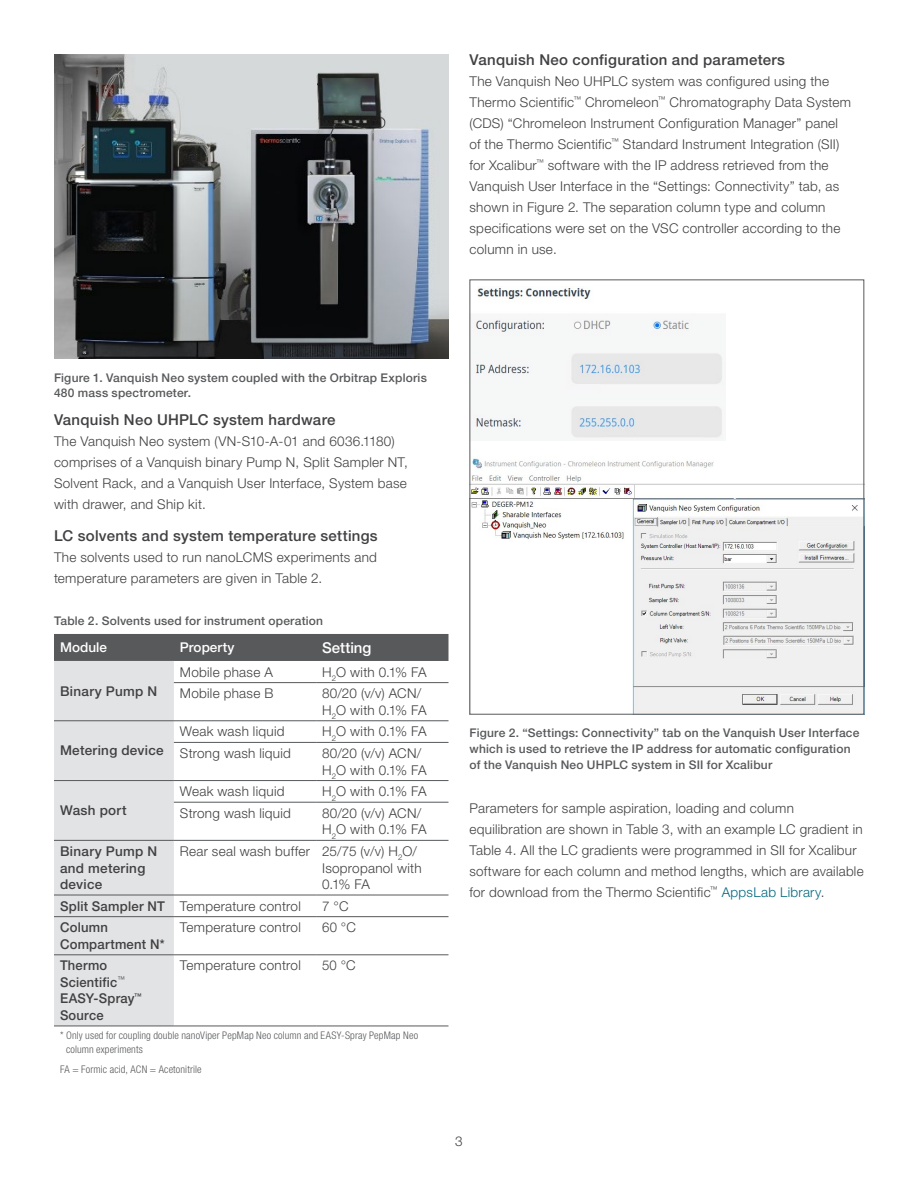
<style>
.page{position:relative;width:918px;height:1188px;background:#fff}
.page>*{position:absolute;margin:0;border:0;box-sizing:border-box;transform-origin:0 0}
.t1{font:500 15px "Helvetica Neue LTW1 G";letter-spacing:.02em;color:#414042}
.t2{font:500 15px "Helvetica Neue LTW1 G";color:#fff}
.t3{font:300 13.5px/21px "Helvetica Neue LTW1 G";letter-spacing:.02em;color:#414042}
.t4{font:500 13.5px/16.5px "Helvetica Neue LTW1 G";letter-spacing:.02em;color:#414042}
.t5{font:500 13.5px/16.5px "Helvetica Neue LTW1 G";letter-spacing:.02em;color:#414042;scale:.96 1}
.t6{font:500 13.5px "Helvetica Neue LTW1 G";letter-spacing:.005em;color:#fff}
.t7{font:500 12px/15.8px "Helvetica Neue LTW1 G";letter-spacing:.015em;color:#58595b}
.t8{font:300 condensed 10.5px/13.5px "Helvetica Neue LTW1 G";letter-spacing:.015em;color:#58595b}
.s1{font-weight:500}
.s2{color:#006880}
</style>
<div class="page">
<img style="left:54px;top:54px;width:395px;height:305px">
<div style="left:54px;top:634px;width:395px;height:27px;background:#58595b"></div>
<div style="left:54px;top:661px;width:120px;height:365px;background:#e2e3e4"></div>
<hr style="left:316px;top:802px;width:133px;height:1px;background:#58595b">
<hr style="left:54px;top:840px;width:120px;height:1px;background:#58595b">
<hr style="left:316px;top:840px;width:133px;height:1px;background:#58595b">
<hr style="left:54px;top:895px;width:120px;height:1px;background:#58595b">
<hr style="left:174px;top:895px;width:142px;height:1px;background:#58595b">
<hr style="left:316px;top:895px;width:133px;height:1px;background:#58595b">
<hr style="left:54px;top:916px;width:120px;height:1px;background:#58595b">
<hr style="left:174px;top:916px;width:142px;height:1px;background:#58595b">
<hr style="left:316px;top:916px;width:133px;height:1px;background:#58595b">
<hr style="left:54px;top:955px;width:120px;height:1px;background:#58595b">
<hr style="left:174px;top:955px;width:142px;height:1px;background:#58595b">
<hr style="left:316px;top:955px;width:133px;height:1px;background:#58595b">
<hr style="left:54px;top:721px;width:120px;height:1px;background:#58595b">
<hr style="left:174px;top:682px;width:142px;height:1px;background:#58595b">
<hr style="left:316px;top:682px;width:133px;height:1px;background:#58595b">
<hr style="left:174px;top:721px;width:142px;height:1px;background:#58595b">
<hr style="left:316px;top:721px;width:133px;height:1px;background:#58595b">
<hr style="left:174px;top:742px;width:142px;height:1px;background:#58595b">
<hr style="left:174px;top:780px;width:142px;height:1px;background:#58595b">
<hr style="left:174px;top:802px;width:142px;height:1px;background:#58595b">
<hr style="left:316px;top:742px;width:133px;height:1px;background:#58595b">
<hr style="left:54px;top:780px;width:120px;height:1px;background:#58595b">
<hr style="left:316px;top:780px;width:133px;height:1px;background:#58595b">
<hr style="left:174px;top:840px;width:142px;height:1px;background:#58595b">
<hr style="left:54px;top:1026px;width:120px;height:1px;background:#58595b">
<hr style="left:174px;top:1026px;width:142px;height:1px;background:#58595b">
<hr style="left:316px;top:1026px;width:133px;height:1px;background:#58595b">
<img style="left:472px;top:286px;width:251px;height:153px">
<img style="left:472px;top:458px;width:390px;height:255px">
<p class="t1" style="left:470px;top:50px;width:317px">Vanquish Neo configuration and parameters</p>
<p class="t3" style="left:469px;top:70px;width:383px">The Vanquish Neo UHPLC system was configured using the Thermo Scientific<sup>™</sup> Chromeleon<sup>™</sup> Chromatography Data System (CDS) “Chromeleon Instrument Configuration Manager” panel of the Thermo Scientific<sup>™</sup> Standard Instrument Integration (SII) for Xcalibur<sup>™</sup> software with the IP address retrieved from the Vanquish User Interface in the “Settings: Connectivity” tab, as shown in Figure 2. The separation column type and column specifications were set on the VSC controller according to the column in use.</p>
<p class="t7" style="left:54px;top:370px;width:374px">Figure 1. Vanquish Neo system coupled with the Orbitrap Exploris<br>480 mass spectrometer.</p>
<p class="t1" style="left:54px;top:411px;width:283px">Vanquish Neo UHPLC system hardware</p>
<p class="t3" style="left:54px;top:431px;width:355px">The Vanquish Neo system (VN-S10-A-01 and 6036.1180) comprises of a Vanquish binary Pump N, Split Sampler NT, Solvent Rack, and a Vanquish User Interface, System base with drawer, and Ship kit.</p>
<p class="t1" style="left:54px;top:526px;width:325px">LC solvents and system temperature settings</p>
<p class="t3" style="left:54px;top:546px;width:325px">The solvents used to run nanoLCMS experiments and temperature parameters are given in Table 2.</p>
<p class="t7" style="left:54px;top:613px;width:271px">Table 2. Solvents used for instrument operation</p>
<p class="t6" style="left:60px;top:639px;width:48px">Module</p>
<p class="t6" style="left:180px;top:639px;width:56px">Property</p>
<p class="t2" style="left:322px;top:638px;width:51px">Setting</p>
<p class="t4" style="left:60px;top:683px;width:99px">Binary Pump N</p>
<p class="t3" style="left:180px;top:661px;width:95px">Mobile phase A</p>
<p class="t3" style="left:322px;top:661px;width:106px">H<sub>2</sub>O with 0.1% FA</p>
<p class="t3" style="left:180px;top:683px;width:95px">Mobile phase B</p>
<p class="t3" style="left:322px;top:685px;width:106px;line-height:16.5px">80/20 (v/v) ACN/<br>H<sub>2</sub>O with 0.1% FA</p>
<p class="t4" style="left:60px;top:742px;width:105px">Metering device</p>
<p class="t4" style="left:60px;top:802px;width:68px">Wash port</p>
<p class="t3" style="left:180px;top:721px;width:106px">Weak wash liquid</p>
<p class="t3" style="left:322px;top:721px;width:106px">H<sub>2</sub>O with 0.1% FA</p>
<p class="t3" style="left:180px;top:743px;width:113px">Strong wash liquid</p>
<p class="t3" style="left:322px;top:745px;width:106px;line-height:16.5px">80/20 (v/v) ACN/<br>H<sub>2</sub>O with 0.1% FA</p>
<p class="t3" style="left:180px;top:781px;width:106px">Weak wash liquid</p>
<p class="t3" style="left:322px;top:781px;width:106px">H<sub>2</sub>O with 0.1% FA</p>
<p class="t3" style="left:180px;top:803px;width:113px">Strong wash liquid</p>
<p class="t3" style="left:322px;top:805px;width:106px;line-height:16.5px">80/20 (v/v) ACN/<br>H<sub>2</sub>O with 0.1% FA</p>
<p class="t4" style="left:60px;top:843px;width:99px">Binary Pump N and metering device</p>
<p class="t3" style="left:322px;top:843px;width:101px;line-height:16.5px;text-indent:-142px">Rear seal wash buffer 25/75 (v/v) H<sub>2</sub>O/<br>Isopropanol with<br>0.1% FA</p>
<p class="t3" style="left:60px;top:895px;width:242px"><span class="s1">Split Sampler NT</span> Temperature control</p>
<p class="t3" style="left:322px;top:895px;width:28px">7 °C</p>
<p class="t4" style="left:60px;top:919px;width:106px">Column<br>Compartment N*</p>
<p class="t3" style="left:180px;top:917px;width:122px">Temperature control</p>
<p class="t3" style="left:322px;top:917px;width:35px">60 °C</p>
<p class="t5" style="left:60px;top:957px;width:87px">Thermo<br>Scientific<sup>™<br></sup>EASY-Spray<sup>™<br></sup>Source</p>
<p class="t3" style="left:180px;top:955px;width:122px">Temperature control</p>
<p class="t3" style="left:322px;top:955px;width:35px">50 °C</p>
<p class="t8" style="left:66px;top:1029px;width:354px;text-indent:-6px">* Only used for coupling double nanoViper PepMap Neo column and EASY-Spray PepMap Neo column experiments</p>
<p class="t8" style="left:60px;top:1063px;width:143px">FA = Formic acid, ACN = Acetonitrile</p>
<p class="t7" style="left:470px;top:725px;width:391px">Figure 2. “Settings: Connectivity” tab on the Vanquish User Interface which is used to retrieve the IP address for automatic configuration of the Vanquish Neo UHPLC system in SII for Xcalibur</p>
<p class="t3" style="left:470px;top:797px;width:396px">Parameters for sample aspiration, loading and column equilibration are shown in Table 3, with an example LC gradient in Table 4. All the LC gradients were programmed in SII for Xcalibur software for each column and method lengths, which are available for download from the Thermo Scientific<sup>™</sup> <span class="s2">AppsLab Library</span>.</p>
<p class="t3" style="left:455px;top:1131px;width:9px">3</p>
</div>
